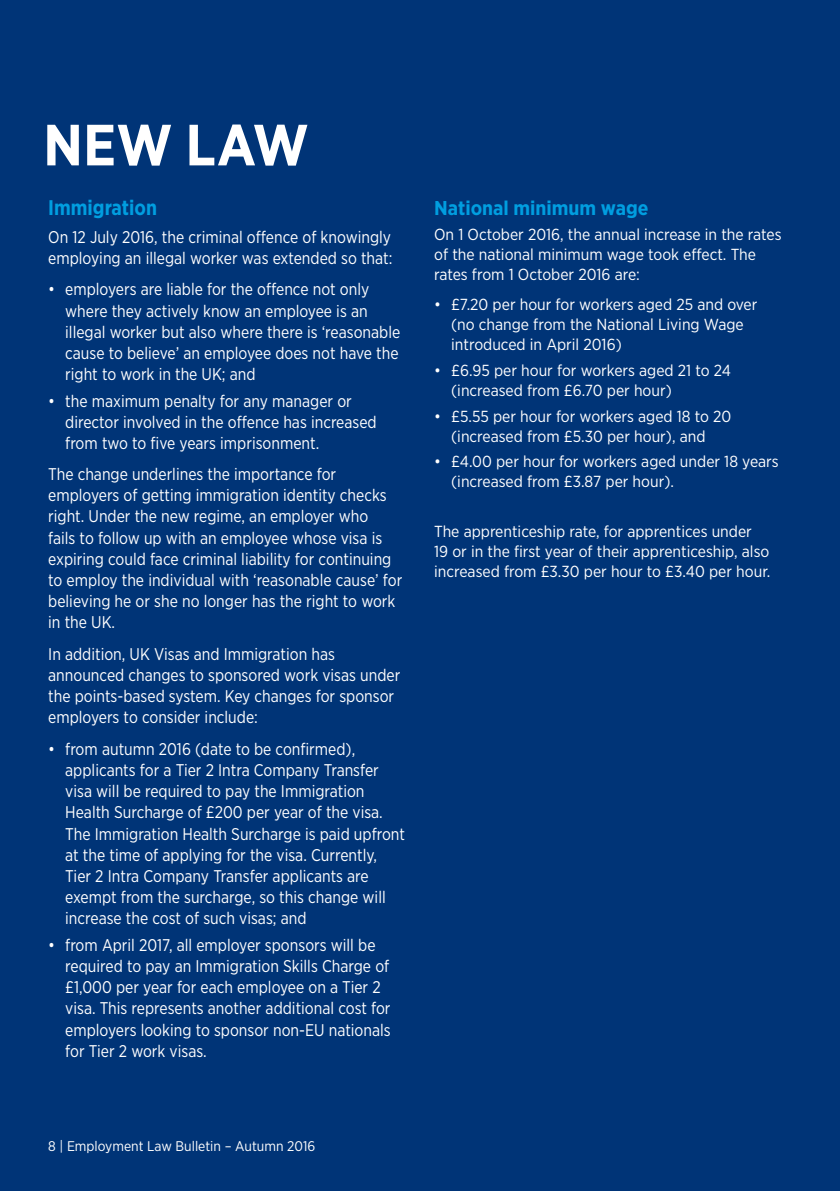
<style>
.page{position:relative;width:840px;height:1191px;background:#fff}
.page>*{position:absolute;margin:0;border:0;box-sizing:border-box;transform-origin:0 0}
.t1{font:700 58px "Gotham Narrow";letter-spacing:.005em;color:#fff}
.t2{font:700 21.2px "Gotham Narrow";color:#009ee0;scale:.95 1}
.t3{font:700 20px "Gotham Narrow";color:#009ee0}
.t4{font:17px/21.2px "Gotham Narrow";color:#fff;scale:.95 1}
.t5{font:16px/20px "Gotham Narrow";color:#fff}
.t6{font:14px "Gotham Narrow";color:#fff}
</style>
<div class="page">
<div style="left:0;top:0;width:839px;height:1191px;background:#003477"></div>
<h1 class="t1" style="left:43px;top:108px;width:267px">NEW LAW</h1>
<p class="t2" style="left:48px;top:194px;width:116px">Immigration</p>
<p class="t4" style="left:48px;top:226px;width:363px">On 12 July 2016, the criminal offence of knowingly employing an illegal worker was extended so that:</p>
<p class="t4" style="left:65px;top:278px;width:354px;text-indent:-17px">• employers are liable for the offence not only where they actively know an employee is an illegal worker but also where there is ‘reasonable cause to believe’ an employee does not have the right to work in the UK; and</p>
<p class="t4" style="left:65px;top:390px;width:329px;text-indent:-17px">• the maximum penalty for any manager or director involved in the offence has increased from two to five years imprisonment.</p>
<p class="t4" style="left:48px;top:463px;width:374px">The change underlines the importance for employers of getting immigration identity checks right. Under the new regime, an employer who<br>fails to follow up with an employee whose visa is expiring could face criminal liability for continuing to employ the individual with ‘reasonable cause’ for believing he or she no longer has the right to work in the UK.</p>
<p class="t4" style="left:48px;top:643px;width:372px">In addition, UK Visas and Immigration has announced changes to sponsored work visas under the points-based system. Key changes for sponsor employers to consider include:</p>
<p class="t4" style="left:65px;top:738px;width:359px;text-indent:-17px">• from autumn 2016 (date to be confirmed), applicants for a Tier 2 Intra Company Transfer visa will be required to pay the Immigration Health Surcharge of £200 per year of the visa.<br>The Immigration Health Surcharge is paid upfront at the time of applying for the visa. Currently, Tier 2 Intra Company Transfer applicants are exempt from the surcharge, so this change will increase the cost of such visas; and</p>
<p class="t4" style="left:65px;top:934px;width:344px;text-indent:-17px">• from April 2017, all employer sponsors will be required to pay an Immigration Skills Charge of £1,000 per year for each employee on a Tier 2 visa. This represents another additional cost for employers looking to sponsor non-EU nationals for Tier 2 work visas.</p>
<p class="t3" style="left:434px;top:195px;width:216px">National minimum wage</p>
<p class="t5" style="left:434px;top:224px;width:348px">On 1 October 2016, the annual increase in the rates of the national minimum wage took effect. The rates from 1 October 2016 are:</p>
<p class="t5" style="left:451px;top:294px;width:307px;text-indent:-17px">• £7.20 per hour for workers aged 25 and over (no change from the National Living Wage introduced in April 2016)</p>
<p class="t5" style="left:451px;top:360px;width:281px;text-indent:-17px">• £6.95 per hour for workers aged 21 to 24 (increased from £6.70 per hour)</p>
<p class="t5" style="left:434px;top:405px;width:298px;text-align:center">• £5.55 per hour for workers aged 18 to 20 (increased from £5.30 per hour), and</p>
<p class="t5" style="left:451px;top:451px;width:329px;text-indent:-17px">• £4.00 per hour for workers aged under 18 years (increased from £3.87 per hour).</p>
<p class="t5" style="left:434px;top:521px;width:337px">The apprenticeship rate, for apprentices under<br>19 or in the first year of their apprenticeship, also increased from £3.30 per hour to £3.40 per hour.</p>
<p class="t6" style="left:48px;top:1137px;width:268px">8 | Employment Law Bulletin – Autumn 2016</p>
</div>
